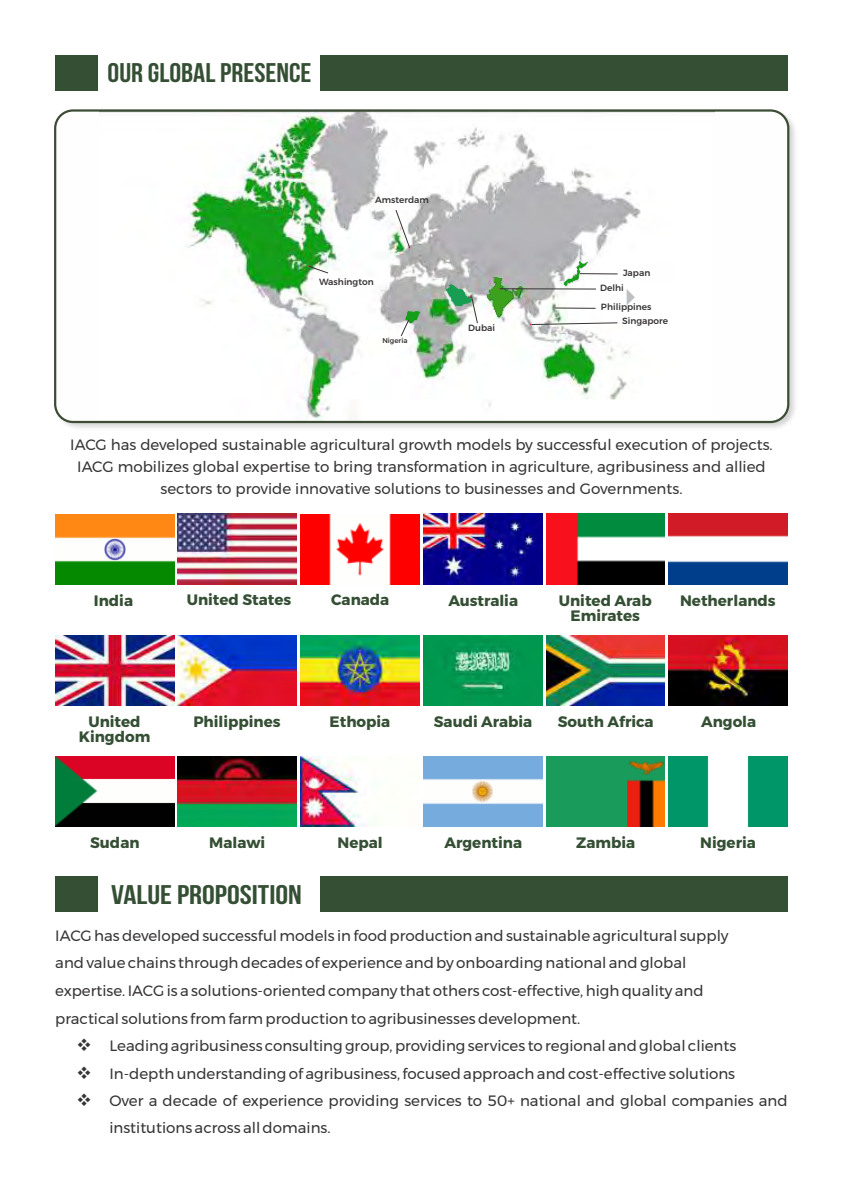
<style>
.page{position:relative;width:843px;height:1188px;background:#fff}
.page>*{position:absolute;margin:0;border:0;box-sizing:border-box;transform-origin:0 0}
.t1{font:700 27px "Bebas Neue";color:#354f34;scale:1.1 1}
.t2{font:700 27px "Bebas Neue";color:#354f34;scale:1.19 1}
.t3{font:700 15.15px/15.3px "Montserrat";color:#354f34;text-align:center}
.t4{font:15px/27.6px "Montserrat";color:#373435}
.t5{font:500 9px "Montserrat";color:#373435}
.t6{font:500 7.05px "Montserrat";color:#373435}
</style>
<div class="page">
<img style="left:64px;top:112px;width:731px;height:316px">
<svg style="left:57px;top:112px;width:724px;height:310px"></svg>
<img style="left:99px;top:112px;width:615px;height:308px">
<img style="left:487px;top:278px;width:36px;height:40px">
<svg style="left:308px;top:265px;width:21px;height:9px"></svg>
<svg style="left:395px;top:209px;width:15px;height:40px"></svg>
<svg style="left:446px;top:284px;width:32px;height:40px"></svg>
<hr style="left:500px;top:288px;width:96px;height:1px;background:#373435">
<svg style="left:529px;top:322px;width:89px;height:4px"></svg>
<hr style="left:554px;top:308px;width:41px;height:1px;background:#373435">
<svg style="left:400px;top:310px;width:21px;height:27px"></svg>
<hr style="left:579px;top:273px;width:38px;height:1px;background:#373435">
<svg style="left:562px;top:261px;width:26px;height:26px"></svg>
<div style="left:54px;top:109px;width:735px;height:314px;border:2px solid #3d4d35;border-radius:18px"></div>
<svg style="left:626px;top:289px;width:8px;height:16px"></svg>
<div style="left:55px;top:55px;width:43px;height:36px;background:#354f34"></div>
<div style="left:55px;top:876px;width:43px;height:36px;background:#354f34"></div>
<div style="left:320px;top:55px;width:467px;height:36px;background:#354f34"></div>
<div style="left:320px;top:876px;width:467px;height:36px;background:#354f34"></div>
<img style="left:55px;top:514px;width:119px;height:70px">
<img style="left:178px;top:514px;width:119px;height:70px">
<img style="left:300px;top:514px;width:119px;height:70px">
<img style="left:423px;top:514px;width:119px;height:70px">
<img style="left:546px;top:514px;width:119px;height:70px">
<img style="left:55px;top:636px;width:119px;height:70px">
<img style="left:178px;top:636px;width:119px;height:70px">
<img style="left:300px;top:636px;width:119px;height:70px">
<img style="left:423px;top:635px;width:119px;height:71px">
<img style="left:546px;top:635px;width:119px;height:71px">
<img style="left:55px;top:756px;width:119px;height:70px">
<img style="left:178px;top:756px;width:119px;height:70px">
<img style="left:300px;top:756px;width:65px;height:70px">
<img style="left:423px;top:756px;width:119px;height:70px">
<img style="left:546px;top:756px;width:119px;height:70px">
<img style="left:668px;top:514px;width:119px;height:70px">
<img style="left:668px;top:636px;width:119px;height:70px">
<img style="left:668px;top:756px;width:119px;height:70px">
<h1 class="t1" style="left:108px;top:62px;width:187px">OUR GLOBAL PRESENCE</h1>
<p class="t5" style="left:375px;top:195px;width:55px">Amsterdam</p>
<p class="t5" style="left:319px;top:276px;width:56px">Washington</p>
<p class="t6" style="left:382px;top:336px;width:27px">Nigeria</p>
<p class="t5" style="left:468px;top:322px;width:28px">Dubai</p>
<p class="t5" style="left:623px;top:267px;width:29px">Japan</p>
<p class="t5" style="left:600px;top:282px;width:25px">Delhi</p>
<p class="t5" style="left:601px;top:301px;width:52px">Philippines</p>
<p class="t5" style="left:622px;top:316px;width:48px">Singapore</p>
<p class="t4" style="left:70px;top:433px;width:703px;line-height:22.2px;text-align:center">IACG has developed sustainable agricultural growth models by successful execution of projects.<br>IACG mobilizes global expertise to bring transformation in agriculture, agribusiness and allied sectors to provide innovative solutions to businesses and Governments.</p>
<p class="t3" style="left:94px;top:592px;width:41px">India</p>
<p class="t3" style="left:187px;top:592px;width:106px">United States</p>
<p class="t3" style="left:331px;top:592px;width:60px">Canada</p>
<p class="t3" style="left:448px;top:593px;width:71px">Australia</p>
<p class="t3" style="left:558px;top:593px;width:94px">United Arab<br>Emirates</p>
<p class="t3" style="left:680px;top:592px;width:97px">Netherlands</p>
<p class="t3" style="left:79px;top:714px;width:73px">United<br>Kingdom</p>
<p class="t3" style="left:193px;top:714px;width:89px">Philippines</p>
<p class="t3" style="left:329px;top:714px;width:62px">Ethopia</p>
<p class="t3" style="left:434px;top:714px;width:100px">Saudi Arabia</p>
<p class="t3" style="left:557px;top:714px;width:97px">South Africa</p>
<p class="t3" style="left:701px;top:714px;width:57px">Angola</p>
<p class="t3" style="left:90px;top:835px;width:51px">Sudan</p>
<p class="t3" style="left:209px;top:835px;width:57px">Malawi</p>
<p class="t3" style="left:337px;top:835px;width:47px">Nepal</p>
<p class="t3" style="left:444px;top:835px;width:79px">Argentina</p>
<p class="t3" style="left:576px;top:835px;width:61px">Zambia</p>
<p class="t3" style="left:700px;top:835px;width:57px">Nigeria</p>
<h1 class="t2" style="left:111px;top:883px;width:162px">VALUE PROPOSITION</h1>
<p class="t4" style="left:55px;top:922px;width:674px">IACG has developed successful models in food production and sustainable agricultural supply and value chains through decades of experience and by onboarding national and global expertise. IACG is a solutions-oriented company that others cost-effective, high quality and practical solutions from farm production to agribusinesses development.</p>
<p class="t4" style="left:77px;top:1032px;width:661px">❖ Leading agribusiness consulting group, providing services to regional and global clients</p>
<p class="t4" style="left:77px;top:1060px;width:660px">❖ In-depth understanding of agribusiness, focused approach and cost-effective solutions</p>
<p class="t4" style="left:109px;top:1088px;width:679px;line-height:26.4px;text-indent:-33px">❖ Over a decade of experience providing services to 50+ national and global companies and institutions across all domains.</p>
</div>
